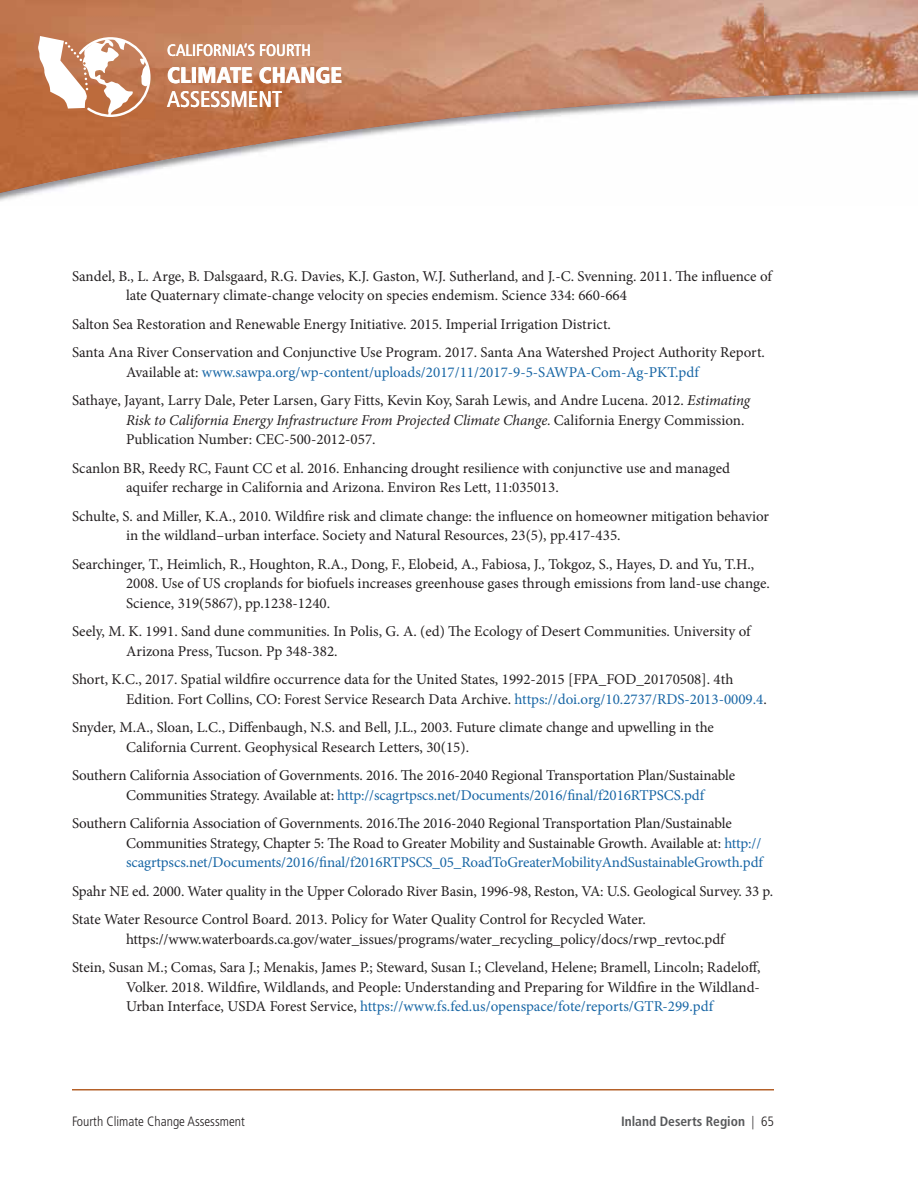
<style>
.page{position:relative;width:918px;height:1188px;background:#fff}
.page>*{position:absolute;margin:0;border:0;box-sizing:border-box;transform-origin:0 0}
.t1{font:900 condensed 22.5px "Frutiger LT Std";color:#fff}
.t2{font:condensed 22.5px "Frutiger LT Std";color:#fff}
.t3{font:condensed 16.5px "Frutiger LT Std";color:#fff}
.t4{font:15px/19.5px "Minion Pro";letter-spacing:-.005em;color:#231f20}
.t5{font:italic 15px/19.5px "Minion Pro";letter-spacing:-.01em;color:#231f20}
.t6{font:300 condensed 13.5px "Frutiger LT Std";color:#231f20}
.t7{font:700 condensed 13.5px "Frutiger LT Std";color:#58595b}
.s1{color:#1866a5}
.s2{font-style:italic}
.s3{font-style:normal}
.s4{font-weight:300;color:#231f20}
</style>
<div class="page">
<svg style="left:0;top:97px;width:918px;height:99px"></svg>
<img style="left:0;top:0;width:255px;height:193px">
<img style="left:255px;top:0;width:511px;height:145px">
<img style="left:765px;top:0;width:153px;height:97px">
<svg style="left:38px;top:36px;width:114px;height:82px"></svg>
<hr style="left:72px;top:1089px;width:702px;height:2px;background:#b56129">
<p class="t3" style="left:167px;top:44px;width:145px">CALIFORNIA’S FOURTH</p>
<h1 class="t1" style="left:167px;top:62px;width:177px">CLIMATE CHANGE</h1>
<h1 class="t2" style="left:167px;top:90px;width:116px">ASSESSMENT</h1>
<p class="t4" style="left:126px;top:268px;width:647px;text-indent:-54px">Sandel, B., L. Arge, B. Dalsgaard, R.G. Davies, K.J. Gaston, W.J. Sutherland, and J.-C. Svenning. 2011. The influence of late Quaternary climate-change velocity on species endemism. Science 334: 660-664</p>
<p class="t4" style="left:72px;top:311px;width:695px;line-height:28.5px">Salton Sea Restoration and Renewable Energy Initiative. 2015. Imperial Irrigation District.<br>Santa Ana River Conservation and Conjunctive Use Program. 2017. Santa Ana Watershed Project Authority Report.</p>
<p class="t4" style="left:72px;top:359px;width:680px;line-height:28.5px;text-align:center">Available at: <span class="s1">www.sawpa.org/wp-content/uploads/2017/11/2017-9-5-SAWPA-Com-Ag-PKT.pdf<br></span>Sathaye, Jayant, Larry Dale, Peter Larsen, Gary Fitts, Kevin Koy, Sarah Lewis, and Andre Lucena. 2012. <span class="s2">Estimating</span></p>
<p class="t5" style="left:126px;top:412px;width:620px">Risk to California Energy Infrastructure From Projected Climate Change. <span class="s3">California Energy Commission.<br>Publication Number: CEC‐500‐2012‐057.</span></p>
<p class="t4" style="left:126px;top:460px;width:606px;text-indent:-54px">Scanlon BR, Reedy RC, Faunt CC et al. 2016. Enhancing drought resilience with conjunctive use and managed aquifer recharge in California and Arizona. Environ Res Lett, 11:035013.</p>
<p class="t4" style="left:126px;top:508px;width:645px;text-indent:-54px">Schulte, S. and Miller, K.A., 2010. Wildfire risk and climate change: the influence on homeowner mitigation behavior in the wildland–urban interface. Society and Natural Resources, 23(5), pp.417-435.</p>
<p class="t4" style="left:126px;top:556px;width:645px;text-indent:-54px">Searchinger, T., Heimlich, R., Houghton, R.A., Dong, F., Elobeid, A., Fabiosa, J., Tokgoz, S., Hayes, D. and Yu, T.H.,<br>2008. Use of US croplands for biofuels increases greenhouse gases through emissions from land-use change.<br>Science, 319(5867), pp.1238-1240.</p>
<p class="t4" style="left:126px;top:623px;width:626px;text-indent:-54px">Seely, M. K. 1991. Sand dune communities. In Polis, G. A. (ed) The Ecology of Desert Communities. University of<br>Arizona Press, Tucson. Pp 348-382.</p>
<p class="t4" style="left:126px;top:671px;width:642px;text-indent:-54px">Short, K.C., 2017. Spatial wildfire occurrence data for the United States, 1992-2015 [FPA_FOD_20170508]. 4th<br>Edition. Fort Collins, CO: Forest Service Research Data Archive. <span class="s1">https://doi.org/10.2737/RDS-2013-0009.4</span>.</p>
<p class="t4" style="left:126px;top:719px;width:590px;text-indent:-54px">Snyder, M.A., Sloan, L.C., Diffenbaugh, N.S. and Bell, J.L., 2003. Future climate change and upwelling in the<br>California Current. Geophysical Research Letters, 30(15).</p>
<p class="t4" style="left:126px;top:767px;width:611px;text-indent:-54px">Southern California Association of Governments. 2016. The 2016-2040 Regional Transportation Plan/Sustainable<br>Communities Strategy. Available at: <span class="s1">http://scagrtpscs.net/Documents/2016/final/f2016RTPSCS.pdf</span></p>
<p class="t4" style="left:126px;top:815px;width:639px;text-indent:-54px">Southern California Association of Governments. 2016.The 2016-2040 Regional Transportation Plan/Sustainable<br>Communities Strategy, Chapter 5: The Road to Greater Mobility and Sustainable Growth. Available at: <span class="s1">http:// scagrtpscs.net/Documents/2016/final/f2016RTPSCS_05_RoadToGreaterMobilityAndSustainableGrowth.pdf</span></p>
<p class="t4" style="left:72px;top:878px;width:703px;line-height:28.5px">Spahr NE ed. 2000. Water quality in the Upper Colorado River Basin, 1996-98, Reston, VA: U.S. Geological Survey. 33 p.<br>State Water Resource Control Board. 2013. Policy for Water Quality Control for Recycled Water.</p>
<p class="t4" style="left:72px;top:926px;width:690px;line-height:28.5px;text-indent:54px">https://www.waterboards.ca.gov/water_issues/programs/water_recycling_policy/docs/rwp_revtoc.pdf<br>Stein, Susan M.; Comas, Sara J.; Menakis, James P.; Steward, Susan I.; Cleveland, Helene; Bramell, Lincoln; Radeloff,</p>
<p class="t4" style="left:126px;top:979px;width:635px">Volker. 2018. Wildfire, Wildlands, and People: Understanding and Preparing for Wildfire in the Wildland-<br>Urban Interface, USDA Forest Service, <span class="s1">https://www.fs.fed.us/openspace/fote/reports/GTR-299.pdf</span></p>
<p class="t6" style="left:72px;top:1116px;width:174px">Fourth Climate Change Assessment</p>
<p class="t7" style="left:621px;top:1116px;width:154px">Inland Deserts Region <span class="s4">| 65</span></p>
</div>
